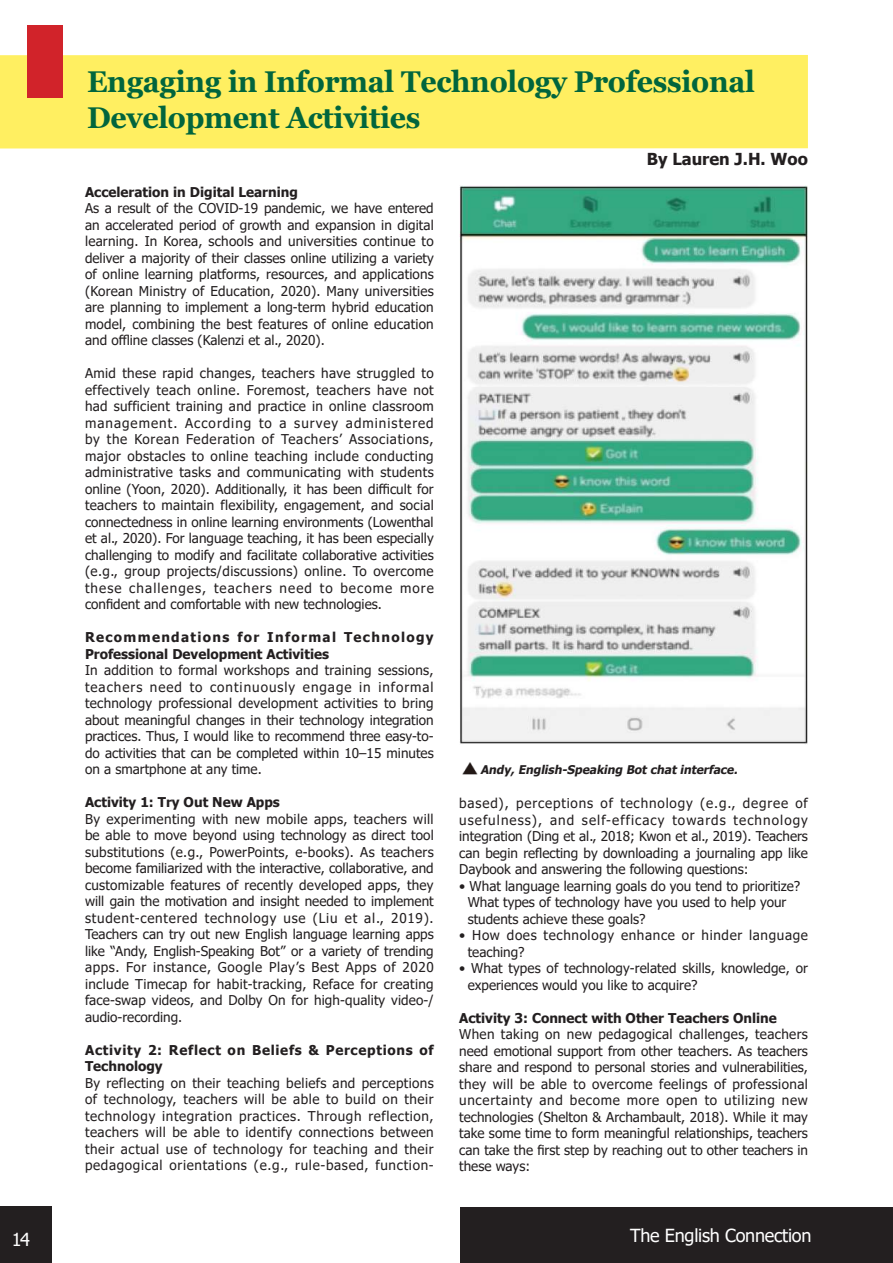
<style>
.page{position:relative;width:893px;height:1263px;background:#fff}
.page>*{position:absolute;margin:0;border:0;box-sizing:border-box;transform-origin:0 0}
.t1{font:700 30px/36px "Georgia";letter-spacing:-.01em;color:#01653d;scale:.95 1}
.t2{font:18px "Tahoma";letter-spacing:-.015em;color:#fff}
.t3{font:700 16.5px "Tahoma";color:#231f20}
.t4{font:13.5px/16.5px "Tahoma";color:#231f20;text-align:justify}
.t5{font:700 13.5px "Tahoma";color:#231f20}
.t6{font:700 13.5px/16.5px "Tahoma";letter-spacing:.1em;color:#231f20}
.t7{font:700 13.5px/16.5px "Tahoma";letter-spacing:.05em;color:#231f20}
.t8{font:13.5px/16.5px "Tahoma";letter-spacing:.045em;color:#231f20}
.t9{font:italic 700 12px "Tahoma";color:#231f20}
</style>
<div class="page">
<div style="left:0;top:55px;width:808px;height:94px;background:#ffef61"></div>
<div style="left:27px;top:26px;width:35px;height:72px;background:#d1232a"></div>
<div style="left:0;top:1206px;width:51px;height:57px;background:#231f20"></div>
<div style="left:461px;top:1208px;width:432px;height:55px;background:#231f20"></div>
<img style="left:459px;top:186px;width:349px;height:558px">
<img style="left:463px;top:763px;width:15px;height:11px">
<h1 class="t1" style="left:87px;top:63px;width:704px">Engaging in Informal Technology Professional<br>Development Activities</h1>
<p class="t5" style="left:85px;top:182px;width:214px">Acceleration in Digital Learning</p>
<p class="t4" style="left:85px;top:201px;width:350px">As a result of the COVID-19 pandemic, we have entered an accelerated period of growth and expansion in digital learning. In Korea, schools and universities continue to deliver a majority of their classes online utilizing a variety of online learning platforms, resources, and applications (Korean Ministry of Education, 2020). Many universities are planning to implement a long-term hybrid education model, combining the best features of online education and offline classes (Kalenzi et al., 2020).</p>
<p class="t4" style="left:85px;top:366px;width:350px">Amid these rapid changes, teachers have struggled to effectively teach online. Foremost, teachers have not had sufficient training and practice in online classroom management. According to a survey administered by the Korean Federation of Teachers’ Associations, major obstacles to online teaching include conducting administrative tasks and communicating with students online (Yoon, 2020). Additionally, it has been difficult for teachers to maintain flexibility, engagement, and social connectedness in online learning environments (Lowenthal et al., 2020). For language teaching, it has been especially challenging to modify and facilitate collaborative activities (e.g., group projects/discussions) online. To overcome these challenges, teachers need to become more confident and comfortable with new technologies.</p>
<p class="t6" style="left:85px;top:630px;width:350px">Recommendations for Informal Technology<br>Professional Development Activities</p>
<p class="t4" style="left:85px;top:663px;width:350px">In addition to formal workshops and training sessions, teachers need to continuously engage in informal technology professional development activities to bring about meaningful changes in their technology integration practices. Thus, I would like to recommend three easy-to&shy;do activities that can be completed within 10–15 minutes on a smartphone at any time.</p>
<p class="t5" style="left:85px;top:793px;width:196px">Activity 1: Try Out New Apps</p>
<p class="t4" style="left:85px;top:811px;width:350px">By experimenting with new mobile apps, teachers will be able to move beyond using technology as direct tool substitutions (e.g., PowerPoints, e-books). As teachers become familiarized with the interactive, collaborative, and customizable features of recently developed apps, they will gain the motivation and insight needed to implement student-centered technology use (Liu et al., 2019).<br>Teachers can try out new English language learning apps like “Andy, English-Speaking Bot” or a variety of trending apps. For instance, Google Play’s Best Apps of 2020 include Timecap for habit-tracking, Reface for creating face-swap videos, and Dolby On for high-quality video-/ audio-recording.</p>
<p class="t7" style="left:85px;top:1042px;width:350px">Activity 2: Reflect on Beliefs &amp; Perceptions of<br>Technology</p>
<p class="t4" style="left:85px;top:1075px;width:350px">By reflecting on their teaching beliefs and perceptions of technology, teachers will be able to build on their technology integration practices. Through reflection, teachers will be able to identify connections between their actual use of technology for teaching and their pedagogical orientations (e.g., rule-based, function-</p>
<p class="t3" style="left:647px;top:148px;width:163px">By Lauren J.H. Woo</p>
<p class="t9" style="left:480px;top:761px;width:262px">Andy,English-Speaking Botchatinterface.</p>
<p class="t4" style="left:459px;top:796px;width:350px">based), perceptions of technology (e.g., degree of usefulness), and self-efficacy towards technology integration (Ding et al., 2018; Kwon et al., 2019). Teachers can begin reflecting by downloading a journaling app like Daybook and answering the following questions:</p>
<p class="t4" style="left:468px;top:878px;width:334px;text-align:left;text-indent:-9px">• What language learning goals do you tend to prioritize?<br>What types of technology have you used to help your students achieve these goals?</p>
<p class="t8" style="left:468px;top:928px;width:342px;text-indent:-9px">• How does technology enhance or hinder language teaching?</p>
<p class="t4" style="left:468px;top:961px;width:342px;text-indent:-9px">• What types of technology-related skills, knowledge, or experiences would you like to acquire?</p>
<p class="t5" style="left:459px;top:1008px;width:319px">Activity 3: Connect with Other Teachers Online</p>
<p class="t4" style="left:459px;top:1027px;width:350px">When taking on new pedagogical challenges, teachers need emotional support from other teachers. As teachers share and respond to personal stories and vulnerabilities, they will be able to overcome feelings of professional uncertainty and become more open to utilizing new technologies (Shelton &amp; Archambault, 2018). While it may take some time to form meaningful relationships, teachers can take the first step by reaching out to other teachers in these ways:</p>
<h2 class="t2" style="left:12px;top:1227px;width:20px">14</h2>
<h2 class="t2" style="left:630px;top:1223px;width:183px">The English Connection</h2>
</div>
